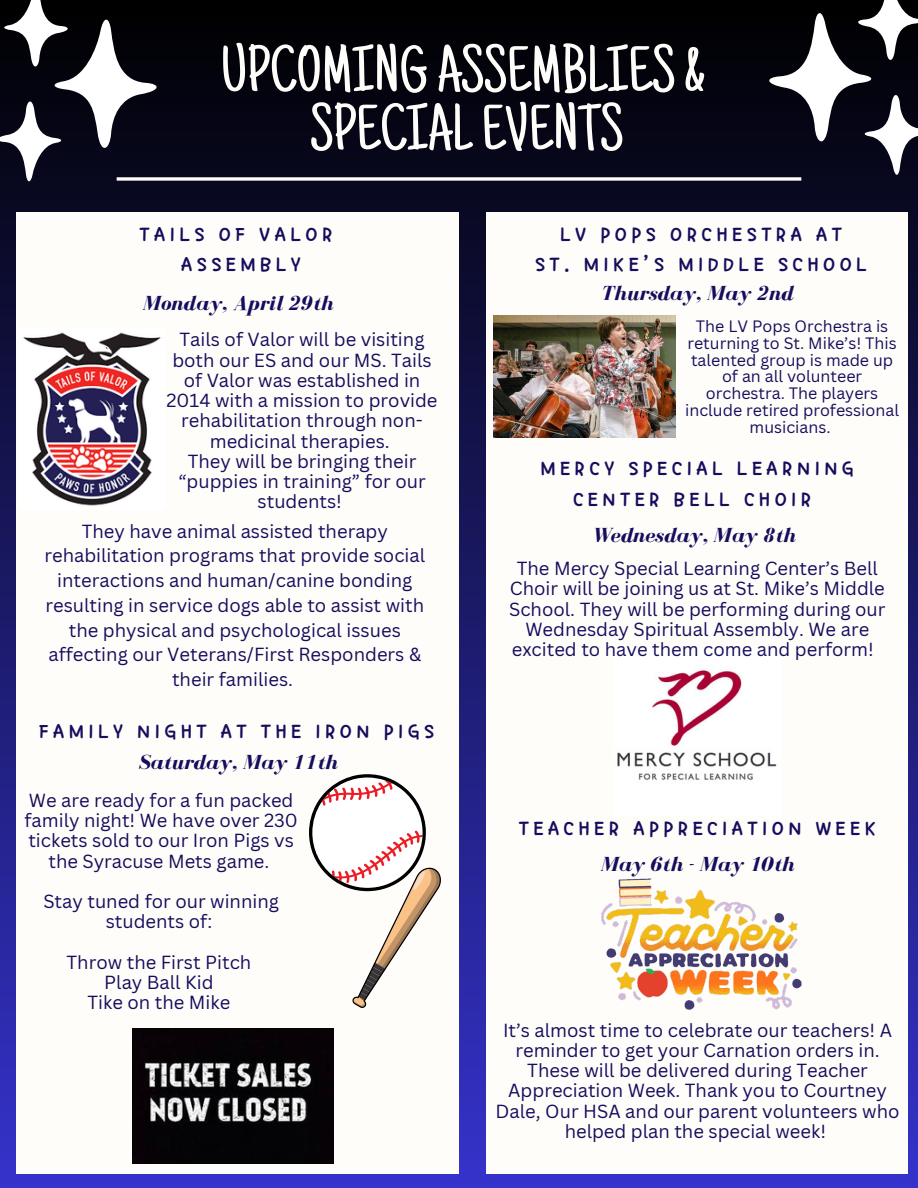
<style>
.page{position:relative;width:918px;height:1188px;background:#fff}
.page>*{position:absolute;margin:0;border:0;box-sizing:border-box;transform-origin:0 0}
.t1{font:66px/58.5px "Just Another Hand";color:#fffdfa;text-align:center}
.t2{font:22.35px/30.3px "TT Dalpangi R";letter-spacing:.185em;color:#160d5d;text-align:center}
.t3{font:italic 700 21px "Bodoni FLF";color:#160d5d}
.t4{font:18.45px/20.2px "Canva Sans";color:#160d5d;text-align:center}
.t5{font:16.05px/16.8px "Canva Sans";color:#160d5d;text-align:center}
</style>
<div class="page">
<div style="left:0;top:0;width:918px;height:1188px;background:linear-gradient(to bottom,#040404,#3f3cd0)"></div>
<svg style="left:161px;top:177px;width:640px;height:4px"></svg>
<div style="left:17px;top:212px;width:442px;height:962px;background:#fffdfa"></div>
<div style="left:486px;top:212px;width:422px;height:962px;background:#fffdfa"></div>
<svg style="left:765px;top:0;width:153px;height:177px"></svg>
<svg style="left:0;top:0;width:161px;height:183px"></svg>
<img style="left:23px;top:332px;width:138px;height:174px">
<img style="left:132px;top:1028px;width:201px;height:135px">
<svg style="left:309px;top:774px;width:132px;height:234px"></svg>
<img style="left:617px;top:669px;width:160px;height:111px">
<img style="left:493px;top:316px;width:183px;height:121px">
<img style="left:601px;top:879px;width:201px;height:130px">
<h1 class="t1" style="left:220px;top:48px;width:485px">UPCOMING ASSEMBLIES&amp;<br>SPECIALEVENTS</h1>
<p class="t2" style="left:140px;top:219px;width:195px">TAILS OF VALOR<br>ASSEMBLY</p>
<p class="t2" style="left:535px;top:219px;width:334px">LV POPS ORCHESTRA AT<br>ST. MIKE’S MIDDLE SCHOOL</p>
<p class="t3" style="left:143px;top:292px;width:192px">Monday, April 29th</p>
<p class="t4" style="left:167px;top:329px;width:273px">Tails of Valor will be visiting both our ES and our MS. Tails of Valor was established in<br>2014 with a mission to provide rehabilitation through non&shy;medicinal therapies.<br>They will be bringing their “puppies in training” for our students!</p>
<p class="t4" style="left:44px;top:518px;width:382px;line-height:24.8px">They have animal assisted therapy rehabilitation programs that provide social interactions and human/canine bonding resulting in service dogs able to assist with the physical and psychological issues affecting our Veterans/First Responders &amp; their families.</p>
<p class="t2" style="left:39px;top:716px;width:397px">FAMILY NIGHT AT THE IRON PIGS</p>
<p class="t3" style="left:138px;top:751px;width:200px">Saturday, May 11th</p>
<p class="t4" style="left:24px;top:790px;width:275px">We are ready for a fun packed family night! We have over 230 tickets sold to our Iron Pigs vs the Syracuse Mets game.</p>
<p class="t4" style="left:43px;top:891px;width:237px">Stay tuned for our winning students of:</p>
<p class="t4" style="left:67px;top:952px;width:186px">Throw the First Pitch<br>Play Ball Kid<br>Tike on the Mike</p>
<p class="t3" style="left:601px;top:282px;width:194px">Thursday, May 2nd</p>
<p class="t5" style="left:685px;top:317px;width:215px">The LV Pops Orchestra is returning to St. Mike’s! This talented group is made up of an all volunteer orchestra. The players include retired professional musicians.</p>
<p class="t2" style="left:540px;top:454px;width:315px">MERCY SPECIAL LEARNING<br>CENTER BELL CHOIR</p>
<p class="t3" style="left:592px;top:524px;width:206px">Wednesday, May 8th</p>
<p class="t4" style="left:509px;top:558px;width:378px">The Mercy Special Learning Center’s Bell Choir will be joining us at St. Mike’s Middle School. They will be performing during our Wednesday Spiritual Assembly. We are excited to have them come and perform!</p>
<p class="t2" style="left:519px;top:813px;width:359px">TEACHER APPRECIATION WEEK</p>
<p class="t3" style="left:601px;top:853px;width:195px">May 6th - May 10th</p>
<p class="t4" style="left:496px;top:1019px;width:405px">It’s almost time to celebrate our teachers! A reminder to get your Carnation orders in.<br>These will be delivered during Teacher Appreciation Week. Thank you to Courtney Dale, Our HSA and our parent volunteers who helped plan the special week!</p>
</div>
